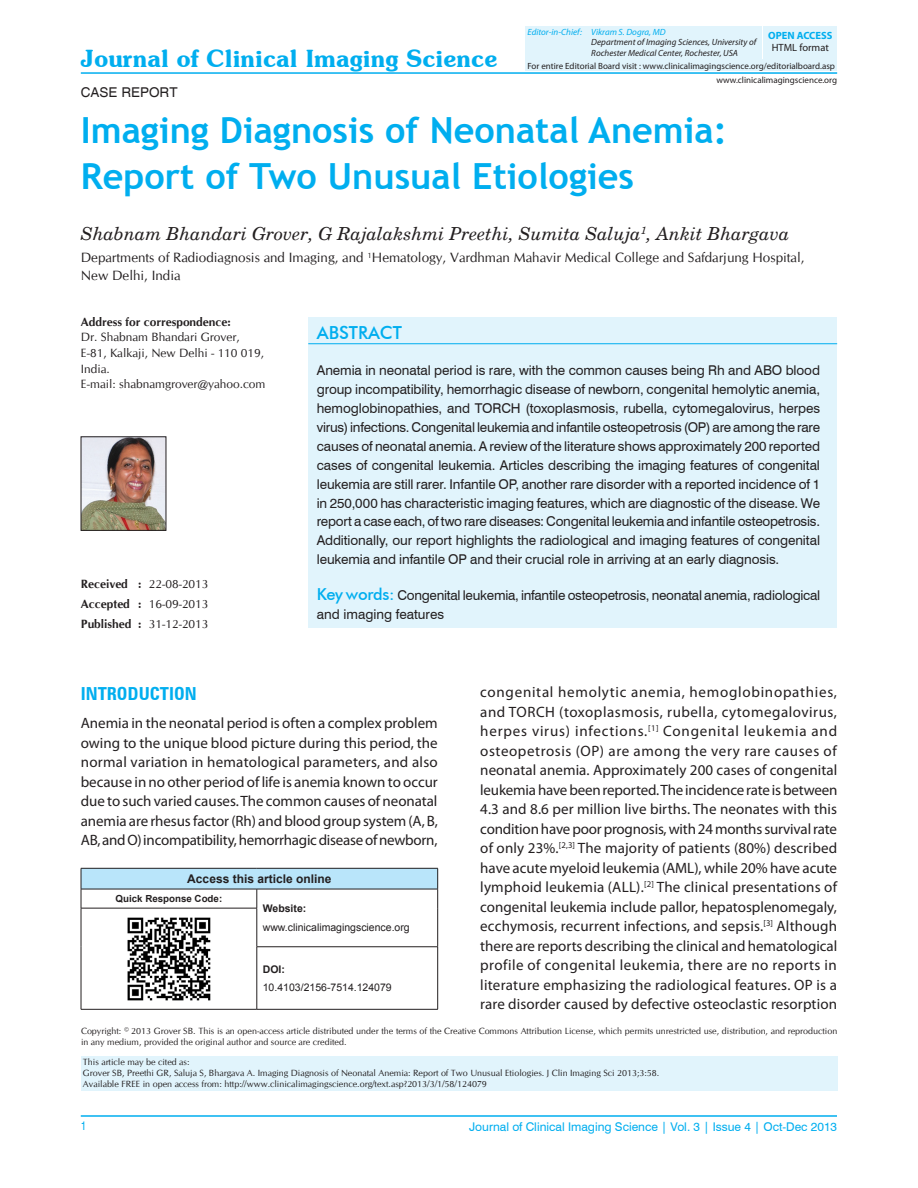
<style>
.page{position:relative;width:918px;height:1188px;background:#fff}
.page>*{position:absolute;margin:0;border:0;box-sizing:border-box;transform-origin:0 0}
.AT{font:700 36px/46.5px "Trebuchet MS";color:#00aeef}
.JCIS{font:600 24px "Souvenir IT Cby BT";color:#00aeef}
.AU{font:italic 18px "New Century Schlbk";color:#231f20}
.t1{font:700 condensed 18px "Zurich BT";color:#00aeef}
.ABSH{font:500 18px "Futura BT";color:#00aeef}
.TX{font:15px/19.5px "Myriad Pro";letter-spacing:-.005em;color:#231f20;text-align:justify}
.ABS{font:13.5px/18.9px "Swiss 721 BT";letter-spacing:-.005em;color:#231f20;text-align:justify}
.AFF{font:13.5px/17.5px "CG Omega";color:#231f20}
.KWD{font:13.5px/18.9px "Swiss 721 BT";letter-spacing:-.02em;color:#231f20}
.AH{font:13.5px "Helvetica";color:#231f20}
.ADD{font:12px/15.6px "CG Omega";color:#231f20}
.VRF{font:12px "Swiss 721 BT";color:#00aeef}
.HIS{font:12px "CG Omega";color:#231f20}
.ATAO{font:700 12px "Arial";color:#231f20}
.HIS-2{font:700 12px "CG Omega";color:#231f20}
.V_FOLIO{font:condensed 12px "Helvetica";color:#00aeef}
.WEB{font:10.5px "Arial";color:#231f20}
.WEB-2{font:700 10.5px "Arial";color:#231f20}
.OA{font:700 10.5px "Myriad Pro";color:#00aeef}
.HF{font:10.5px "Myriad Pro";color:#231f20}
.QRC{font:700 9.75px "Arial";color:#231f20}
.HTC{font:9px/10.8px "CG Omega";color:#231f20}
.E_WEB{font:9px "Myriad Pro";color:#231f20}
.E_AFF{font:italic 9px "Myriad Pro";color:#231f20}
.E_AU{font:italic 9px "Myriad Pro";color:#00aeef}
.s1{font-weight:700}
.s2{font-weight:400}
.s3{font-family:"Futura BT";font-weight:500;font-size:16.5px;color:#00aeef}
</style>
<div class="page">
<hr style="left:81px;top:1116px;width:756px;height:1px;background:#00aeef">
<hr style="left:81px;top:72px;width:756px;height:2px;background:#00aeef">
<div style="left:525px;top:60px;width:312px;height:11px;background:#e1f4fc"></div>
<div style="left:525px;top:26px;width:237px;height:32px;background:#e1f4fc"></div>
<div style="left:764px;top:26px;width:73px;height:32px;background:#e1f4fc"></div>
<div style="left:308px;top:317px;width:529px;height:311px;background:#e1f4fc"></div>
<hr style="left:308px;top:343px;width:529px;height:1px;background:#00aeef">
<div style="left:81px;top:1056px;width:756px;height:35px;background:#e1f4fc"></div>
<div style="left:81px;top:868px;width:357px;height:21px;background:#b9e5fa"></div>
<hr style="left:81px;top:868px;width:176px;height:1px;background:#231f20">
<hr style="left:257px;top:868px;width:181px;height:1px;background:#231f20">
<hr style="left:81px;top:889px;width:176px;height:1px;background:#231f20">
<svg style="left:81px;top:868px;width:1px;height:40px"></svg>
<hr style="left:257px;top:889px;width:181px;height:1px;background:#231f20">
<svg style="left:437px;top:868px;width:1px;height:40px"></svg>
<hr style="left:437px;top:908px;width:1px;height:39px;background:#231f20">
<hr style="left:81px;top:908px;width:176px;height:1px;background:#231f20">
<hr style="left:81px;top:908px;width:1px;height:39px;background:#231f20">
<hr style="left:81px;top:947px;width:1px;height:62px;background:#231f20">
<hr style="left:437px;top:947px;width:1px;height:62px;background:#231f20">
<hr style="left:257px;top:1009px;width:181px;height:1px;background:#231f20">
<svg style="left:257px;top:889px;width:1px;height:19px"></svg>
<hr style="left:257px;top:908px;width:1px;height:39px;background:#231f20">
<hr style="left:257px;top:947px;width:1px;height:62px;background:#231f20">
<hr style="left:81px;top:1009px;width:176px;height:1px;background:#231f20">
<hr style="left:257px;top:947px;width:181px;height:1px;background:#231f20">
<img style="left:127px;top:917px;width:84px;height:84px">
<img style="left:83px;top:439px;width:81px;height:90px">
<div style="left:81px;top:437px;width:85px;height:94px;border:1px solid #231f20"></div>
<p class="JCIS" style="left:81px;top:44px;width:418px">Journal of Clinical Imaging Science</p>
<p class="AH" style="left:81px;top:85px;width:98px">CASE REPORT</p>
<p class="E_AU" style="left:528px;top:26px;width:140px">Editor‑in‑Chief: Vikram S. Dogra, MD</p>
<p class="E_AFF" style="left:591px;top:37px;width:167px">Department of Imaging Sciences, University of</p>
<p class="E_AFF" style="left:591px;top:48px;width:148px">Rochester Medical Center, Rochester, USA</p>
<p class="OA" style="left:768px;top:28px;width:66px">OPEN ACCESS</p>
<p class="HF" style="left:772px;top:41px;width:59px">HTML format</p>
<p class="E_WEB" style="left:528px;top:60px;width:309px">For entire Editorial Board visit : www.clinicalimagingscience.org/editorialboard.asp</p>
<p class="E_WEB" style="left:716px;top:74px;width:122px">www.clinicalimagingscience.org</p>
<p class="AT" style="left:81px;top:107px;width:648px">Imaging Diagnosis of Neonatal Anemia:<br>Report of Two Unusual Etiologies</p>
<p class="AU" style="left:81px;top:223px;width:710px">Shabnam Bhandari Grover, G Rajalakshmi Preethi, Sumita Saluja<sup>1</sup>, Ankit Bhargava</p>
<p class="AFF" style="left:81px;top:249px;width:725px">Departments of Radiodiagnosis and Imaging, and <sup>1</sup>Hematology, Vardhman Mahavir Medical College and Safdarjung Hospital,<br>New Delhi, India</p>
<p class="ADD" style="left:81px;top:314px;width:186px"><span class="s1">Address for correspondence:<br></span>Dr. Shabnam Bhandari Grover,<br>E‑81, Kalkaji, New Delhi ‑ 110 019,<br>India.<br>E‑mail: shabnamgrover@yahoo.com</p>
<p class="HIS" style="left:81px;top:577px;width:129px"><span class="s1">Received :</span> 22‑08‑2013</p>
<p class="HIS" style="left:81px;top:596px;width:129px"><span class="s1">Accepted :</span> 16-09-2013</p>
<p class="HIS-2" style="left:81px;top:616px;width:129px">Published : <span class="s2">31-12-2013</span></p>
<p class="ABSH" style="left:317px;top:322px;width:87px">ABSTRACT</p>
<p class="ABS" style="left:317px;top:361px;width:505px">Anemia in neonatal period is rare, with the common causes being Rh and ABO blood group incompatibility, hemorrhagic disease of newborn, congenital hemolytic anemia, hemoglobinopathies, and TORCH (toxoplasmosis, rubella, cytomegalovirus, herpes virus) infections. Congenital leukemia and infantile osteopetrosis (OP) are among the rare causes of neonatal anemia. A review of the literature shows approximately 200 reported cases of congenital leukemia. Articles describing the imaging features of congenital leukemia are still rarer. Infantile OP, another rare disorder with a reported incidence of 1 in 250,000 has characteristic imaging features, which are diagnostic of the disease. We report a case each, of two rare diseases: Congenital leukemia and infantile osteopetrosis.<br>Additionally, our report highlights the radiological and imaging features of congenital leukemia and infantile OP and their crucial role in arriving at an early diagnosis.</p>
<p class="KWD" style="left:317px;top:586px;width:505px"><span class="s3">Key words:</span> Congenital leukemia, infantile osteopetrosis, neonatal anemia, radiological and imaging features</p>
<h1 class="t1" style="left:81px;top:683px;width:117px">INTRODUCTION</h1>
<p class="TX" style="left:81px;top:713px;width:359px">Anemia in the neonatal period is often a complex problem owing to the unique blood picture during this period, the normal variation in hematological parameters, and also because in no other period of life is anemia known to occur due to such varied causes. The common causes of neonatal anemia are rhesus factor (Rh) and blood group system (A, B, AB, and O) incompatibility, hemorrhagic disease of newborn,</p>
<p class="ATAO" style="left:187px;top:871px;width:146px">Access this article online</p>
<p class="QRC" style="left:116px;top:892px;width:108px">Quick Response Code:</p>
<p class="WEB-2" style="left:263px;top:902px;width:45px">Website:</p>
<p class="WEB" style="left:263px;top:920px;width:149px">www.clinicalimagingscience.org</p>
<p class="WEB-2" style="left:263px;top:962px;width:24px">DOI:</p>
<p class="WEB" style="left:263px;top:981px;width:131px">10.4103/2156-7514.124079</p>
<p class="TX" style="left:480px;top:682px;width:359px">congenital hemolytic anemia, hemoglobinopathies, and TORCH (toxoplasmosis, rubella, cytomegalovirus, herpes virus) infections.<sup>[1]</sup> Congenital leukemia and osteopetrosis (OP) are among the very rare causes of neonatal anemia. Approximately 200 cases of congenital leukemia have been reported. The incidence rate is between 4.3 and 8.6 per million live births. The neonates with this condition have poor prognosis, with 24 months survival rate of only 23%.<sup>[2,3]</sup> The majority of patients (80%) described have acute myeloid leukemia (AML), while 20% have acute lymphoid leukemia (ALL).<sup>[2]</sup> The clinical presentations of congenital leukemia include pallor, hepatosplenomegaly, ecchymosis, recurrent infections, and sepsis.<sup>[3]</sup> Although there are reports describing the clinical and hematological profile of congenital leukemia, there are no reports in literature emphasizing the radiological features. OP is a rare disorder caused by defective osteoclastic resorption</p>
<p class="HTC" style="left:81px;top:1026px;width:758px">Copyright: © 2013 Grover SB. This is an open‑access article distributed under the terms of the Creative Commons Attribution License, which permits unrestricted use, distribution, and reproduction in any medium, provided the original author and source are credited.</p>
<p class="HTC" style="left:83px;top:1057px;width:108px">This article may be cited as:</p>
<p class="HTC" style="left:83px;top:1068px;width:578px">Grover SB, Preethi GR, Saluja S, Bhargava A. Imaging Diagnosis of Neonatal Anemia: Report of Two Unusual Etiologies. J Clin Imaging Sci 2013;3:58.<br>Available FREE in open access from: http://www.clinicalimagingscience.org/text.asp?2013/3/1/58/124079</p>
<p class="V_FOLIO" style="left:81px;top:1119px;width:7px">1</p>
<p class="VRF" style="left:469px;top:1119px;width:370px">Journal of Clinical Imaging Science | Vol. 3 | Issue 4 | Oct-Dec 2013</p>
</div>
